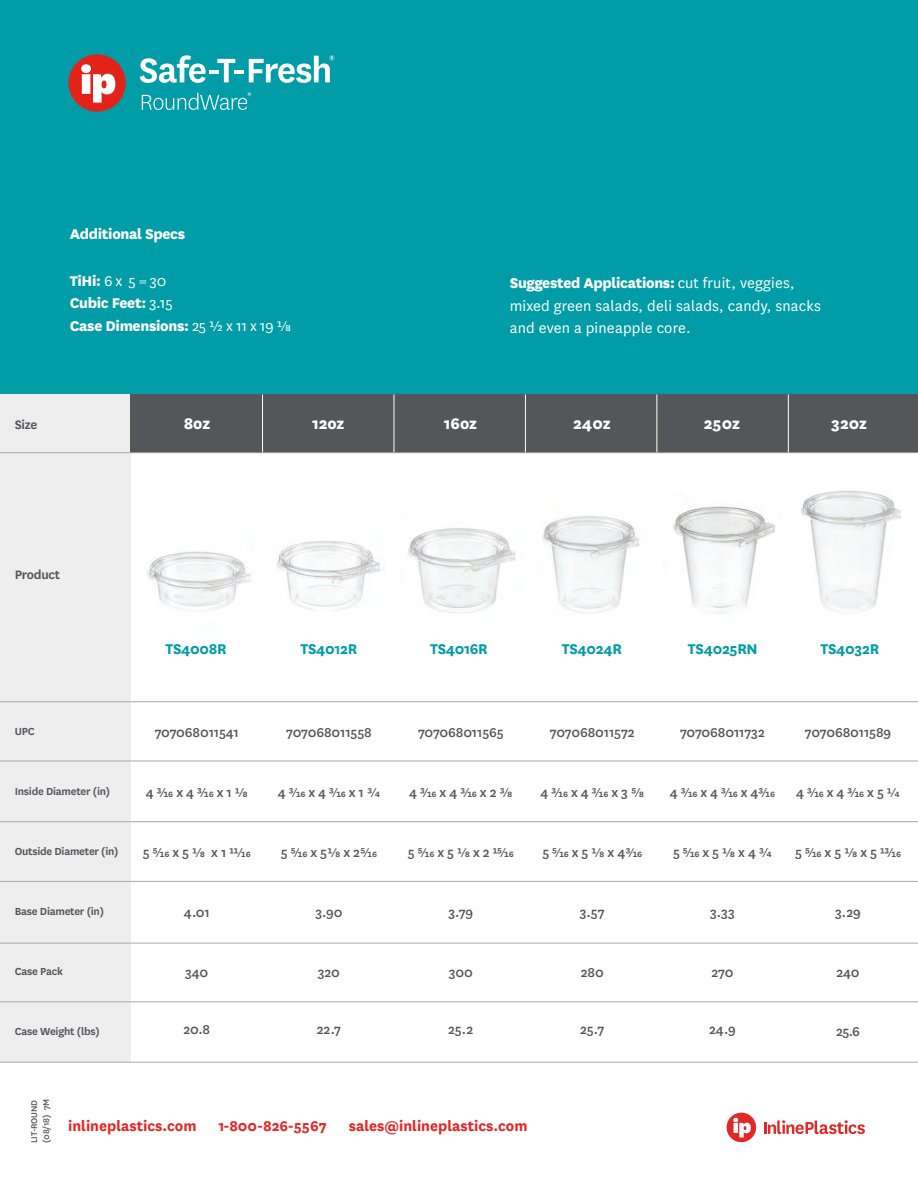
<style>
.page{position:relative;width:918px;height:1188px;background:#fff}
.page>*{position:absolute;margin:0;border:0;box-sizing:border-box;transform-origin:0 0}
.t1{font:800 18px "National";color:#fff}
.t2{font:800 16.5px "National";letter-spacing:-.02em;color:#fff}
.t3{font:16.5px "National";letter-spacing:.01em;color:#fff}
.t4{font:700 16.5px "National";color:#e42625}
.t5{font:700 16.5px "National";letter-spacing:-.02em;color:#009ca7}
.t6{font:500 15px "National";letter-spacing:-.01em;color:#555659}
.t7{font:600 14.25px "National";letter-spacing:-.02em;color:#555659}
.t8{font:600 12px "National";letter-spacing:-.02em;color:#555659}
.t9{font:500 9.75px "National";letter-spacing:-.01em;color:#555659}
.s1{font-weight:800}
.s2{font-weight:400}
</style>
<div class="page">
<svg style="left:727px;top:1113px;width:29px;height:29px"></svg>
<svg style="left:764px;top:1120px;width:101px;height:14px"></svg>
<div style="left:0;top:0;width:918px;height:395px;background:#009ca7"></div>
<img style="left:801px;top:491px;width:100px;height:121px">
<div style="left:0;top:394px;width:131px;height:668px;background:#eeeeef"></div>
<hr style="left:0;top:761px;width:918px;height:1px;background:#a8a9ad">
<hr style="left:0;top:821px;width:918px;height:1px;background:#a8a9ad">
<hr style="left:0;top:881px;width:918px;height:1px;background:#a8a9ad">
<hr style="left:0;top:943px;width:918px;height:1px;background:#a8a9ad">
<hr style="left:0;top:1001px;width:918px;height:1px;background:#a8a9ad">
<hr style="left:0;top:1062px;width:918px;height:1px;background:#a8a9ad">
<hr style="left:0;top:701px;width:918px;height:1px;background:#a8a9ad">
<div style="left:130px;top:394px;width:788px;height:59px;background:#555659"></div>
<hr style="left:262px;top:394px;width:1px;height:59px;background:#fff">
<hr style="left:394px;top:394px;width:1px;height:59px;background:#fff">
<hr style="left:525px;top:394px;width:1px;height:59px;background:#fff">
<hr style="left:657px;top:394px;width:1px;height:59px;background:#fff">
<hr style="left:788px;top:394px;width:1px;height:59px;background:#fff">
<svg style="left:68px;top:54px;width:58px;height:58px"></svg>
<svg style="left:140px;top:55px;width:66px;height:28px"></svg>
<hr style="left:209px;top:70px;width:10px;height:4px;background:#fff">
<svg style="left:217px;top:59px;width:18px;height:23px"></svg>
<hr style="left:234px;top:70px;width:10px;height:4px;background:#fff">
<svg style="left:249px;top:55px;width:85px;height:28px"></svg>
<svg style="left:142px;top:92px;width:109px;height:18px"></svg>
<img style="left:673px;top:506px;width:102px;height:107px">
<img style="left:147px;top:551px;width:105px;height:59px">
<img style="left:276px;top:541px;width:105px;height:70px">
<img style="left:542px;top:516px;width:98px;height:97px">
<img style="left:408px;top:528px;width:108px;height:85px">
<hr style="left:0;top:452px;width:918px;height:1px;background:#a8a9ad">
<p class="t2" style="left:70px;top:222px;width:117px">Additional Specs</p>
<p class="t3" style="left:70px;top:270px;width:98px"><span class="s1">TiHi:</span> 6 x 5 = 30</p>
<p class="t2" style="left:70px;top:291px;width:104px">Cubic Feet: <span class="s2">3.15</span></p>
<p class="t2" style="left:70px;top:314px;width:223px">Case Dimensions: <span class="s2">25 1/2 x 11 x 19 1/8</span></p>
<p class="t2" style="left:510px;top:271px;width:286px">Suggested Applications: <span class="s2">cut fruit, veggies,</span></p>
<p class="t3" style="left:510px;top:295px;width:313px">mixed green salads, deli salads, candy, snacks</p>
<p class="t3" style="left:510px;top:317px;width:183px">and even a pineapple core.</p>
<p class="t7" style="left:15px;top:415px;width:24px">Size</p>
<p class="t1" style="left:184px;top:410px;width:28px">8oz</p>
<p class="t1" style="left:312px;top:410px;width:34px">12oz</p>
<p class="t1" style="left:444px;top:410px;width:35px">16oz</p>
<p class="t1" style="left:573px;top:410px;width:39px">240z</p>
<p class="t1" style="left:704px;top:410px;width:38px">250z</p>
<p class="t1" style="left:831px;top:410px;width:37px">320z</p>
<p class="t7" style="left:15px;top:565px;width:47px">Product</p>
<p class="t5" style="left:165px;top:637px;width:63px">TS4008R</p>
<p class="t5" style="left:301px;top:637px;width:58px">TS4012R</p>
<p class="t5" style="left:430px;top:637px;width:59px">TS4016R</p>
<p class="t5" style="left:562px;top:637px;width:62px">TS4024R</p>
<p class="t5" style="left:688px;top:637px;width:71px">TS4025RN</p>
<p class="t5" style="left:821px;top:637px;width:60px">TS4032R</p>
<p class="t8" style="left:15px;top:723px;width:21px">UPC</p>
<p class="t6" style="left:155px;top:722px;width:86px">707068011541</p>
<p class="t6" style="left:286px;top:722px;width:87px">707068011558</p>
<p class="t6" style="left:418px;top:722px;width:87px">707068011565</p>
<p class="t6" style="left:550px;top:722px;width:86px">707068011572</p>
<p class="t6" style="left:680px;top:722px;width:86px">707068011732</p>
<p class="t6" style="left:805px;top:722px;width:88px">707068011589</p>
<p class="t8" style="left:15px;top:783px;width:97px">Inside Diameter (in)</p>
<p class="t6" style="left:146px;top:782px;width:104px">4 3/16 x 4 3/16 x 1 1/8</p>
<p class="t6" style="left:278px;top:782px;width:104px">4 3/16 x 4 3/16 x 1 3/4</p>
<p class="t6" style="left:409px;top:782px;width:105px">4 3/16 x 4 3/16 x 2 3/8</p>
<p class="t6" style="left:540px;top:782px;width:105px">4 3/16 x 4 3/16 x 3 5/8</p>
<p class="t6" style="left:670px;top:782px;width:107px">4 3/16 x 4 3/16 x 43/16</p>
<p class="t6" style="left:796px;top:782px;width:105px">4 3/16 x 4 3/16 x 5 1/4</p>
<p class="t8" style="left:15px;top:843px;width:105px">Outside Diameter (in)</p>
<p class="t6" style="left:143px;top:842px;width:109px">5 5/16 x 5 1/8 x 1 11/16</p>
<p class="t6" style="left:281px;top:842px;width:98px">5 5/16 x 5 1/8 x 2 5/16</p>
<p class="t6" style="left:408px;top:842px;width:107px">5 5/16 x 5 1/8 x 2 15/16</p>
<p class="t6" style="left:542px;top:842px;width:101px">5 5/16 x 5 1/8 x 4 3/16</p>
<p class="t6" style="left:673px;top:842px;width:100px">5 5/16 x 5 1/8 x 4 3/4</p>
<p class="t6" style="left:795px;top:842px;width:107px">5 5/16 x 5 1/8 x 5 13/16</p>
<p class="t8" style="left:15px;top:903px;width:91px">Base Diameter (in)</p>
<p class="t6" style="left:184px;top:902px;width:28px">4.01</p>
<p class="t6" style="left:315px;top:902px;width:29px">3.90</p>
<p class="t6" style="left:449px;top:902px;width:26px">3.79</p>
<p class="t6" style="left:580px;top:902px;width:27px">3.57</p>
<p class="t6" style="left:710px;top:902px;width:26px">3.33</p>
<p class="t6" style="left:835px;top:902px;width:27px">3.29</p>
<p class="t8" style="left:15px;top:963px;width:50px">Case Pack</p>
<p class="t6" style="left:185px;top:962px;width:25px">340</p>
<p class="t6" style="left:318px;top:962px;width:24px">320</p>
<p class="t6" style="left:449px;top:962px;width:26px">300</p>
<p class="t6" style="left:581px;top:962px;width:24px">280</p>
<p class="t6" style="left:711px;top:962px;width:24px">270</p>
<p class="t6" style="left:836px;top:962px;width:25px">240</p>
<p class="t8" style="left:15px;top:1023px;width:86px">Case Weight (lbs)</p>
<p class="t6" style="left:183px;top:1019px;width:28px">20.8</p>
<p class="t6" style="left:317px;top:1019px;width:26px">22.7</p>
<p class="t6" style="left:448px;top:1019px;width:27px">25.2</p>
<p class="t6" style="left:580px;top:1019px;width:26px">25.7</p>
<p class="t6" style="left:709px;top:1019px;width:28px">24.9</p>
<p class="t6" style="left:836px;top:1021px;width:25px">25.6</p>
<p class="t9" style="left:27px;top:1143px;width:45px;rotate:-90deg">LIT-ROUND</p>
<p class="t9" style="left:39px;top:1143px;width:46px;rotate:-90deg">(08/18) 7M</p>
<p class="t4" style="left:68px;top:1114px;width:130px">inlineplastics.com</p>
<p class="t4" style="left:218px;top:1114px;width:110px">1-800-826-5567</p>
<p class="t4" style="left:349px;top:1114px;width:180px">sales@inlineplastics.com</p>
</div>
